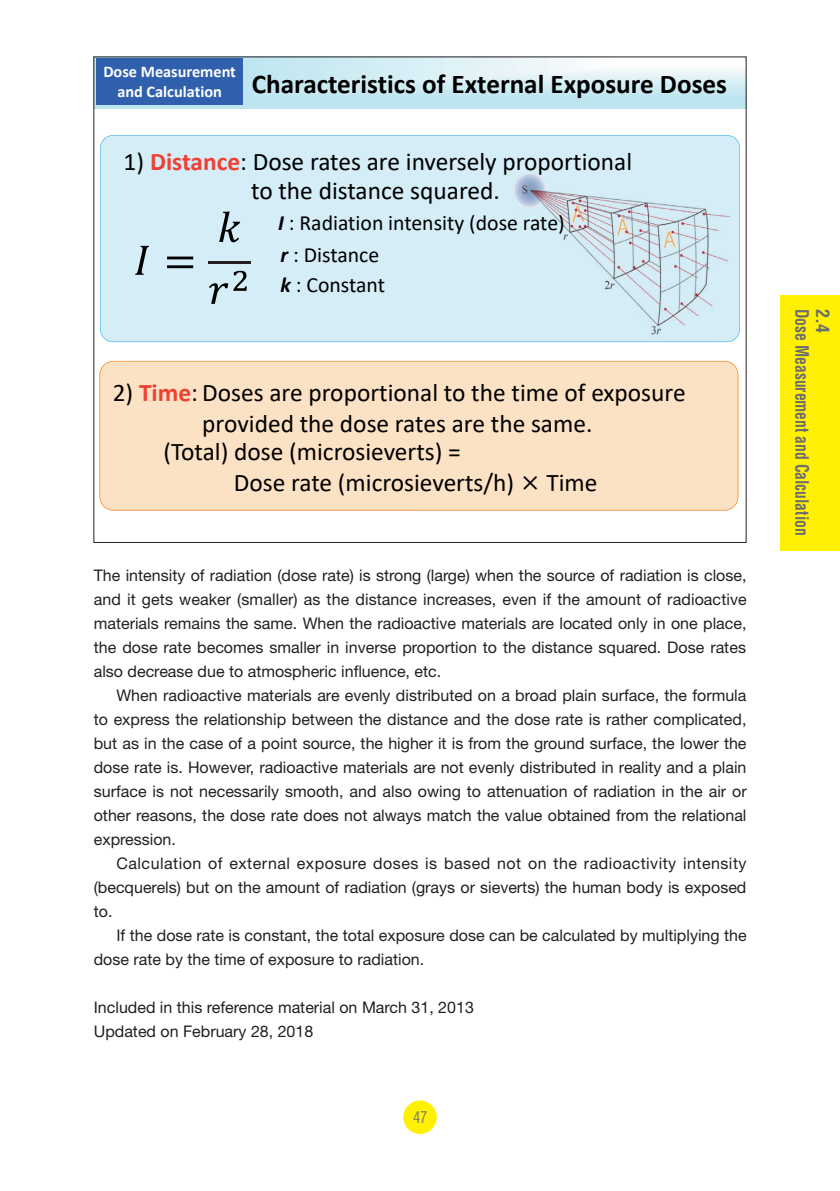
<style>
.page{position:relative;width:840px;height:1191px;background:#fff}
.page>*{position:absolute;margin:0;border:0;box-sizing:border-box;transform-origin:0 0}
.t1{font:700 27.2px "Calibri";color:#000}
.t2{font:25.4px/29.6px "Calibri";color:#000;text-align:center}
.t3{font:21.8px/31px "Calibri";color:#000}
.t4{font:700 condensed 18px "Helvetica";color:#6c6d70;scale:.87 1}
.t5{font:700 condensed 18px "Helvetica";color:#6c6d70}
.t6{font:700 16.2px/19.6px "Calibri";color:#fff;text-align:center}
.t7{font:16px/24px "Helvetica Neue";color:#231f20;text-align:justify}
.t8{font:300 condensed 16px "Helvetica";color:#6c6d70}
.s1{font-weight:700;color:#ee4133}
.s2{font-weight:700;font-style:italic}
.s3{font-family:"Meiryo"}
</style>
<div class="page">
<div style="left:403px;top:1100px;width:33px;height:34px;background:#fff101;border-radius:50%"></div>
<div style="left:780px;top:295px;width:59px;height:255px;background:#fff101"></div>
<img style="left:96px;top:59px;width:648px;height:49px">
<div style="left:100px;top:135px;width:639px;height:207px;background:#d4edf7"></div>
<img style="left:512px;top:171px;width:216px;height:166px">
<div style="left:99px;top:361px;width:638px;height:149px;background:#fce2c4"></div>
<svg style="left:135px;top:246px;width:14px;height:29px"></svg>
<hr style="left:167px;top:256px;width:26px;height:3px;background:#000">
<hr style="left:167px;top:265px;width:26px;height:3px;background:#000">
<svg style="left:219px;top:212px;width:21px;height:30px"></svg>
<svg style="left:209px;top:271px;width:37px;height:33px"></svg>
<hr style="left:208px;top:261px;width:43px;height:3px;background:#231f20">
<div style="left:96px;top:58px;width:147px;height:46px;background:#3060ad"></div>
<p class="t6" style="left:103px;top:62px;width:134px">Dose Measurement and Calculation</p>
<p class="t1" style="left:252px;top:65px;width:476px">Characteristics of External Exposure Doses</p>
<p class="t2" style="left:123px;top:146px;width:509px">1) <span class="s1">Distance</span>: Dose rates are inversely proportional to the distance squared.</p>
<p class="t3" style="left:278px;top:207px;width:288px"><span class="s2">I</span> : Radiation intensity (dose rate) <span class="s2">r</span> : Distance<br><span class="s2">k</span> : Constant</p>
<p class="t2" style="left:113px;top:377px;width:574px">2) <span class="s1">Time</span>: Doses are proportional to the time of exposure</p>
<p class="t2" style="left:202px;top:408px;width:391px">provided the dose rates are the same.</p>
<p class="t2" style="left:163px;top:436px;width:299px">(Total) dose (microsieverts) =</p>
<p class="t2" style="left:234px;top:467px;width:365px">Dose rate (microsieverts/h) <span class="s3">×</span> Time</p>
<p class="t7" style="left:94px;top:563px;width:654px">The intensity of radiation (dose rate) is strong (large) when the source of radiation is close, and it gets weaker (smaller) as the distance increases, even if the amount of radioactive materials remains the same. When the radioactive materials are located only in one place, the dose rate becomes smaller in inverse proportion to the distance squared. Dose rates also decrease due to atmospheric influence, etc.</p>
<p class="t7" style="left:94px;top:683px;width:654px;text-indent:23px">When radioactive materials are evenly distributed on a broad plain surface, the formula to express the relationship between the distance and the dose rate is rather complicated, but as in the case of a point source, the higher it is from the ground surface, the lower the dose rate is. However, radioactive materials are not evenly distributed in reality and a plain surface is not necessarily smooth, and also owing to attenuation of radiation in the air or other reasons, the dose rate does not always match the value obtained from the relational expression.</p>
<p class="t7" style="left:94px;top:851px;width:654px;text-indent:23px">Calculation of external exposure doses is based not on the radioactivity intensity (becquerels) but on the amount of radiation (grays or sieverts) the human body is exposed to.</p>
<p class="t7" style="left:94px;top:923px;width:654px;text-indent:23px">If the dose rate is constant, the total exposure dose can be calculated by multiplying the dose rate by the time of exposure to radiation.</p>
<p class="t7" style="left:94px;top:995px;width:381px">Included in this reference material on March 31, 2013</p>
<p class="t7" style="left:94px;top:1019px;width:221px">Updated on February 28, 2018</p>
<p class="t8" style="left:413px;top:1107px;width:16px">47</p>
<p class="t4" style="left:812px;top:309px;width:262px;rotate:90deg">Dose Measurement and Calculation</p>
<p class="t5" style="left:833px;top:309px;width:25px;rotate:90deg">2.4</p>
</div>
